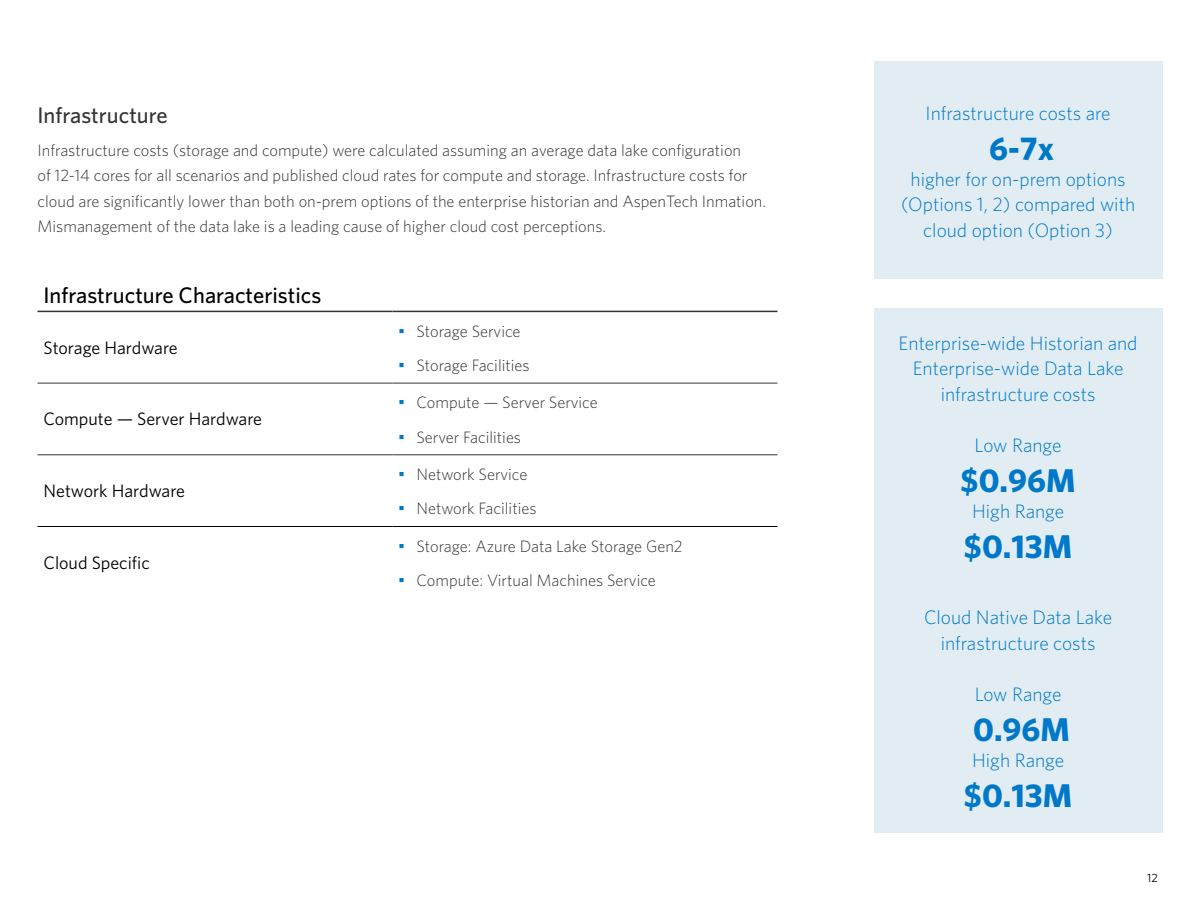
<style>
.page{position:relative;width:1200px;height:900px;background:#fff}
.page>*{position:absolute;margin:0;border:0;box-sizing:border-box;transform-origin:0 0}
.t1{font:700 33px "Whitney";color:#0078c9}
.t2{font:500 22.5px "Whitney";color:#000}
.t3{font:500 22.5px "Whitney";color:#363534}
.t4{font:300 19.5px/25.5px "Whitney";color:#0078c9;text-align:center}
.t5{font:18px "Whitney";color:#000101}
.t6{font:300 16.5px/25.5px "Whitney";color:#363534}
.t7{font:12px "Whitney";color:#000}
.s1{font-family:"Arial";font-weight:400;font-size:18px;color:#0078c9}
</style>
<div class="page">
<div style="left:874px;top:62px;width:288px;height:217px;background:#e1edf2"></div>
<div style="left:874px;top:308px;width:288px;height:525px;background:#e1edf2"></div>
<hr style="left:38px;top:383px;width:355px;height:1px;background:#363534">
<hr style="left:393px;top:383px;width:385px;height:1px;background:#363534">
<hr style="left:38px;top:454px;width:355px;height:1px;background:#363534">
<hr style="left:393px;top:454px;width:385px;height:1px;background:#363534">
<hr style="left:38px;top:311px;width:355px;height:1px;background:#363534">
<hr style="left:393px;top:311px;width:385px;height:1px;background:#363534">
<hr style="left:38px;top:526px;width:355px;height:1px;background:#000">
<hr style="left:393px;top:526px;width:385px;height:1px;background:#000">
<h2 class="t3" style="left:38px;top:101px;width:132px">Infrastructure</h2>
<p class="t6" style="left:38px;top:137px;width:730px">Infrastructure costs (storage and compute) were calculated assuming an average data lake configuration<br>of 12-14 cores for all scenarios and published cloud rates for compute and storage. Infrastructure costs for cloud are significantly lower than both on-prem options of the enterprise historian and AspenTech Inmation.<br>Mismanagement of the data lake is a leading cause of higher cloud cost perceptions.</p>
<h2 class="t2" style="left:44px;top:282px;width:279px">Infrastructure Characteristics</h2>
<p class="t5" style="left:44px;top:337px;width:136px">Storage Hardware</p>
<p class="t5" style="left:44px;top:409px;width:220px">Compute — Server Hardware</p>
<p class="t5" style="left:44px;top:480px;width:143px">Network Hardware</p>
<p class="t5" style="left:44px;top:552px;width:108px">Cloud Specific</p>
<p class="t6" style="left:398px;top:318px;width:124px"><span class="s1">▪</span> Storage Service</p>
<p class="t6" style="left:399px;top:352px;width:133px"><span class="s1">▪</span> Storage Facilities</p>
<p class="t6" style="left:398px;top:389px;width:201px"><span class="s1">▪</span> Compute — Server Service</p>
<p class="t6" style="left:399px;top:424px;width:124px"><span class="s1">▪</span> Server Facilities</p>
<p class="t6" style="left:398px;top:461px;width:130px"><span class="s1">▪</span> Network Service</p>
<p class="t6" style="left:399px;top:495px;width:140px"><span class="s1">▪</span> Network Facilities</p>
<p class="t6" style="left:398px;top:533px;width:286px"><span class="s1">▪</span> Storage: Azure Data Lake Storage Gen2</p>
<p class="t6" style="left:399px;top:567px;width:259px"><span class="s1">▪</span> Compute: Virtual Machines Service</p>
<p class="t4" style="left:926px;top:99px;width:187px">Infrastructure costs are</p>
<h1 class="t1" style="left:989px;top:126px;width:66px">6-7x</h1>
<p class="t4" style="left:901px;top:165px;width:236px">higher for on-prem options (Options 1, 2) compared with cloud option (Option 3)</p>
<p class="t4" style="left:899px;top:330px;width:240px">Enterprise-wide Historian and<br>Enterprise-wide Data Lake infrastructure costs</p>
<p class="t4" style="left:975px;top:432px;width:88px">Low Range</p>
<h1 class="t1" style="left:961px;top:459px;width:117px">$0.96M</h1>
<p class="t4" style="left:972px;top:498px;width:94px">High Range</p>
<h1 class="t1" style="left:964px;top:525px;width:110px">$0.13M</h1>
<p class="t4" style="left:924px;top:604px;width:189px">Cloud Native Data Lake infrastructure costs</p>
<p class="t4" style="left:975px;top:681px;width:88px">Low Range</p>
<h1 class="t1" style="left:973px;top:708px;width:98px">0.96M</h1>
<p class="t4" style="left:972px;top:747px;width:94px">High Range</p>
<h1 class="t1" style="left:964px;top:774px;width:110px">$0.13M</h1>
<p class="t7" style="left:1147px;top:871px;width:12px">12</p>
</div>
